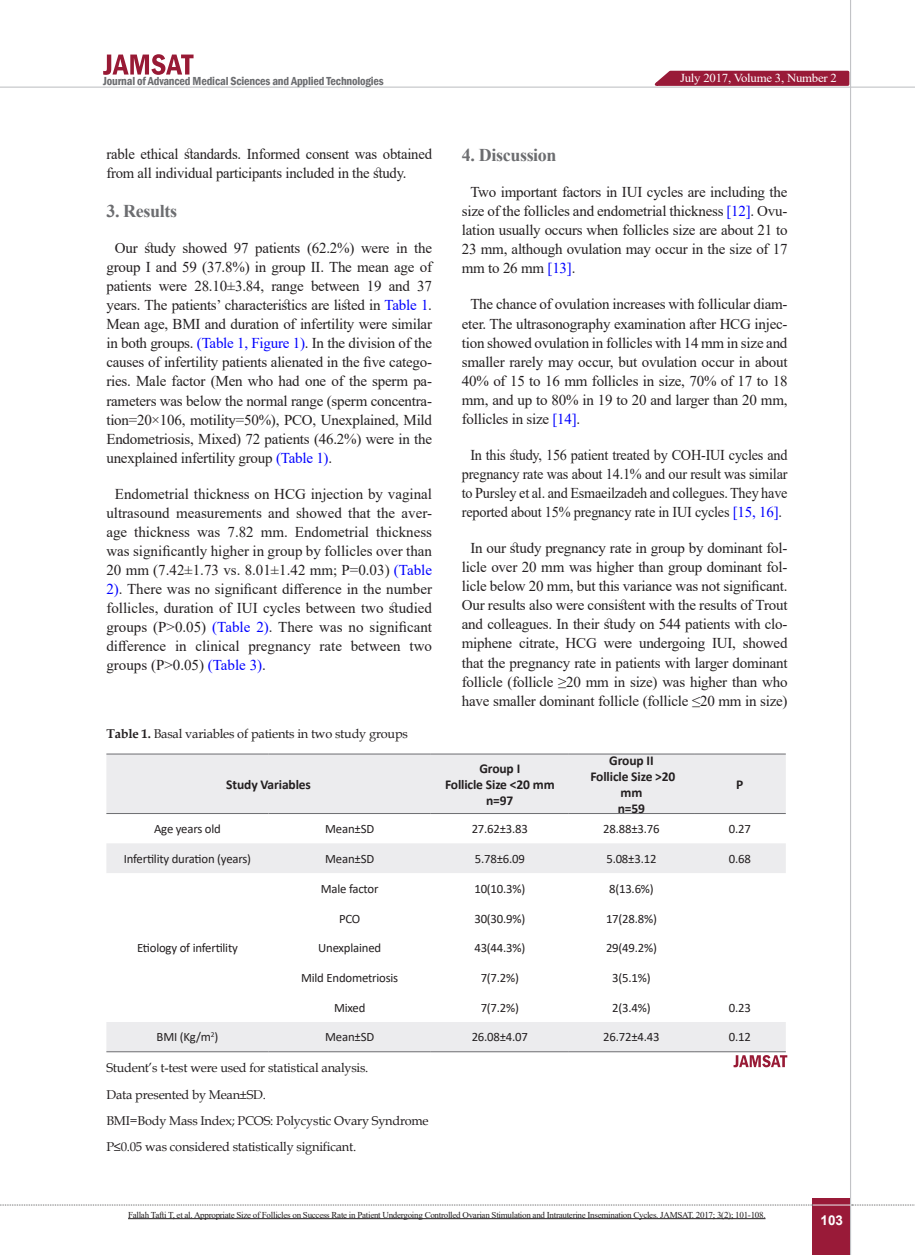
<style>
.page{position:relative;width:915px;height:1255px;background:#fff}
.page>*{position:absolute;margin:0;border:0;box-sizing:border-box;transform-origin:0 0}
.t1{font:700 18px "Times New Roman";letter-spacing:-.02em;color:#6c6d70}
.t2{font:15px/19px "Times New Roman";letter-spacing:-.015em;color:#231f20;text-align:justify}
.t3{font:15px/19px "Times New Roman";letter-spacing:-.015em;color:#231f20;text-align:center;scale:.95 1}
.t4{font:700 13.5px/16.2px "Calibri";letter-spacing:-.01em;color:#231f20;text-align:center}
.t5{font:700 13.5px "Arial";color:#fff}
.t6{font:12.75px "Calibri";letter-spacing:-.015em;color:#231f20}
.t7{font:12.75px/26.2px "Book Antiqua";letter-spacing:-.015em;color:#231f20}
.t8{font:12.15px "Times New Roman";letter-spacing:-.015em;color:#fff;scale:1.05 1}
.t9{font:600 condensed 12px "Franklin Gothic";letter-spacing:-.015em;color:#6c6d70}
.t10{font:9px "Times New Roman";letter-spacing:-.03em;color:#231f20}
.t11{font:7.5px "Calibri";color:#231f20}
.s1{color:#00f}
.s2{font-weight:700}
.s3{font-size:12.75px}
</style>
<div class="page">
<div style="left:812px;top:1198px;width:38px;height:56px;background:#991a38"></div>
<hr style="left:849px;top:0;width:1px;height:1254px;background:#c2c3c6">
<hr style="left:0;top:87px;width:914px;height:1px;background:#c2c3c6">
<hr style="left:812px;top:1204px;width:38px;height:1px;background:#ececee">
<svg style="left:0;top:1204px;width:812px;height:1px"></svg>
<svg style="left:851px;top:1204px;width:64px;height:1px"></svg>
<svg style="left:103px;top:54px;width:90px;height:21px"></svg>
<hr style="left:128px;top:1218px;width:637px;height:1px;background:#231f20">
<svg style="left:106px;top:754px;width:679px;height:297px"></svg>
<hr style="left:693px;top:753px;width:92px;height:1px;background:#6c6d70">
<hr style="left:568px;top:753px;width:125px;height:1px;background:#6c6d70">
<hr style="left:430px;top:753px;width:138px;height:1px;background:#6c6d70">
<hr style="left:268px;top:753px;width:162px;height:1px;background:#6c6d70">
<hr style="left:106px;top:753px;width:162px;height:1px;background:#6c6d70">
<hr style="left:693px;top:813px;width:92px;height:1px;background:#6c6d70">
<hr style="left:568px;top:813px;width:125px;height:1px;background:#6c6d70">
<hr style="left:430px;top:813px;width:138px;height:1px;background:#6c6d70">
<hr style="left:268px;top:813px;width:162px;height:1px;background:#6c6d70">
<hr style="left:106px;top:813px;width:162px;height:1px;background:#6c6d70">
<hr style="left:693px;top:1051px;width:92px;height:1px;background:#6c6d70">
<hr style="left:568px;top:1051px;width:125px;height:1px;background:#6c6d70">
<hr style="left:430px;top:1051px;width:138px;height:1px;background:#6c6d70">
<hr style="left:268px;top:1051px;width:162px;height:1px;background:#6c6d70">
<hr style="left:106px;top:1051px;width:162px;height:1px;background:#6c6d70">
<svg style="left:733px;top:1055px;width:54px;height:12px"></svg>
<svg style="left:648px;top:69px;width:202px;height:18px;background:#ad4a61"></svg>
<p class="t9" style="left:103px;top:73px;width:282px">Journal of Advanced Medical Sciences and Applied Technologies</p>
<p class="t8" style="left:679px;top:69px;width:151px">July 2017, Volume 3, Number 2</p>
<p class="t2" style="left:106px;top:144px;width:327px">rable ethical standards. Informed consent was obtained from all individual participants included in the study.</p>
<p class="t1" style="left:106px;top:198px;width:72px">3. Results</p>
<p class="t2" style="left:106px;top:238px;width:327px;text-indent:9px">Our study showed 97 patients (62.2%) were in the group I and 59 (37.8%) in group II. The mean age of patients were 28.10±3.84, range between 19 and 37 years. The patients’ characteristics are listed in <span class="s1">Table 1</span>.<br>Mean age, BMI and duration of infertility were similar in both groups. <span class="s1">(Table 1, Figure 1)</span>. In the division of the causes of infertility patients alienated in the five catego&shy;ries. Male factor (Men who had one of the sperm pa&shy;rameters was below the normal range (sperm concentra&shy;tion=20×106, motility=50%), PCO, Unexplained, Mild Endometriosis, Mixed) 72 patients (46.2%) were in the unexplained infertility group <span class="s1">(Table 1)</span>.</p>
<p class="t2" style="left:106px;top:484px;width:327px;text-indent:9px">Endometrial thickness on HCG injection by vaginal ultrasound measurements and showed that the aver&shy;age thickness was 7.82 mm. Endometrial thickness was significantly higher in group by follicles over than 20 mm (7.42±1.73 vs. 8.01±1.42 mm; P=0.03) <span class="s1">(Table 2)</span>. There was no significant difference in the number follicles, duration of IUI cycles between two studied groups (P&gt;0.05) <span class="s1">(Table 2)</span>. There was no significant difference in clinical pregnancy rate between two groups (P&gt;0.05) <span class="s1">(Table 3)</span>.</p>
<p class="t7" style="left:106px;top:720px;width:303px"><span class="s2">Table 1.</span> Basal variables of patients in two study groups</p>
<p class="t4" style="left:226px;top:776px;width:86px">Study Variables</p>
<p class="t1" style="left:461px;top:142px;width:96px">4. Discussion</p>
<p class="t2" style="left:461px;top:182px;width:327px;text-indent:9px">Two important factors in IUI cycles are including the size of the follicles and endometrial thickness <span class="s1">[12]</span>. Ovu&shy;lation usually occurs when follicles size are about 21 to 23 mm, although ovulation may occur in the size of 17 mm to 26 mm <span class="s1">[13]</span>.</p>
<p class="t2" style="left:461px;top:294px;width:327px;text-indent:9px">The chance of ovulation increases with follicular diam&shy;eter. The ultrasonography examination after HCG injec&shy;tion showed ovulation in follicles with 14 mm in size and smaller rarely may occur, but ovulation occur in about 40% of 15 to 16 mm follicles in size, 70% of 17 to 18 mm, and up to 80% in 19 to 20 and larger than 20 mm, follicles in size <span class="s1">[14]</span>.</p>
<p class="t3" style="left:461px;top:445px;width:344px">In this study, 156 patient treated by COH-IUI cycles and pregnancy rate was about 14.1% and our result was similar to Pursley et al. and Esmaeilzadeh and collegues. They have reported about 15% pregnancy rate in IUI cycles <span class="s1">[15, 16]</span>.</p>
<p class="t2" style="left:461px;top:538px;width:327px;text-align:center">In our study pregnancy rate in group by dominant fol&shy;licle over 20 mm was higher than group dominant fol&shy;licle below 20 mm, but this variance was not significant.<br>Our results also were consistent with the results of Trout and colleagues. In their study on 544 patients with clo&shy;miphene citrate, HCG were undergoing IUI, showed that the pregnancy rate in patients with larger dominant follicle (follicle ≥20 mm in size) was higher than who have smaller dominant follicle (follicle ≤20 mm in size)</p>
<p class="t4" style="left:445px;top:759px;width:111px">Group I<br>Follicle Size &lt;20 mm n=97</p>
<p class="t4" style="left:590px;top:751px;width:86px">Group II<br>Follicle Size &gt;20 mm<br>n=59</p>
<p class="t4" style="left:736px;top:776px;width:9px">P</p>
<p class="t6" style="left:154px;top:820px;width:68px">Age years old</p>
<p class="t6" style="left:325px;top:820px;width:50px">Mean±SD</p>
<p class="t6" style="left:471px;top:820px;width:58px">27.62±3.83</p>
<p class="t6" style="left:603px;top:820px;width:58px">28.88±3.76</p>
<p class="t6" style="left:728px;top:820px;width:24px">0.27</p>
<p class="t6" style="left:124px;top:849px;width:129px">Infertility duration (years)</p>
<p class="t6" style="left:325px;top:849px;width:50px">Mean±SD</p>
<p class="t6" style="left:474px;top:849px;width:52px">5.78±6.09</p>
<p class="t6" style="left:606px;top:849px;width:52px">5.08±3.12</p>
<p class="t6" style="left:728px;top:849px;width:24px">0.68</p>
<p class="t6" style="left:321px;top:879px;width:59px">Male factor</p>
<p class="t6" style="left:474px;top:879px;width:52px">10(10.3%)</p>
<p class="t6" style="left:609px;top:879px;width:46px">8(13.6%)</p>
<p class="t6" style="left:137px;top:939px;width:102px">Etiology of infertility</p>
<p class="t6" style="left:339px;top:909px;width:23px">PCO</p>
<p class="t6" style="left:474px;top:909px;width:52px">30(30.9%)</p>
<p class="t6" style="left:605px;top:909px;width:52px">17(28.8%)</p>
<p class="t6" style="left:318px;top:939px;width:65px">Unexplained</p>
<p class="t6" style="left:474px;top:939px;width:52px">43(44.3%)</p>
<p class="t6" style="left:605px;top:939px;width:52px">29(49.2%)</p>
<p class="t6" style="left:301px;top:969px;width:99px">Mild Endometriosis</p>
<p class="t6" style="left:480px;top:969px;width:40px">7(7.2%)</p>
<p class="t6" style="left:612px;top:969px;width:40px">3(5.1%)</p>
<p class="t6" style="left:334px;top:998px;width:33px">Mixed</p>
<p class="t6" style="left:480px;top:998px;width:40px">7(7.2%)</p>
<p class="t6" style="left:612px;top:998px;width:40px">2(3.4%)</p>
<p class="t6" style="left:728px;top:998px;width:24px">0.23</p>
<p class="t6" style="left:156px;top:1028px;width:56px">BMI (Kg/m</p>
<p class="t6" style="left:325px;top:1028px;width:50px">Mean±SD</p>
<p class="t6" style="left:471px;top:1028px;width:58px">26.08±4.07</p>
<p class="t6" style="left:603px;top:1028px;width:58px">26.72±4.43</p>
<p class="t6" style="left:728px;top:1028px;width:24px">0.12</p>
<p class="t11" style="left:211px;top:1029px;width:9px">2<span class="s3">)</span></p>
<p class="t7" style="left:106px;top:1054px;width:324px">Student’s t-test were used for statistical analysis.<br>Data presented by Mean±SD.<br>BMI=Body Mass Index; PCOS: Polycystic Ovary Syndrome P≤0.05 was considered statistically significant.</p>
<p class="t10" style="left:128px;top:1208px;width:639px">Fallah Tafti T, et al. Appropriate Size of Follicles on Success Rate in Patient Undergoing Controlled Ovarian Stimulation and Intrauterine Insemination Cycles. JAMSAT. 2017; 3(2); 101-108.</p>
<p class="t5" style="left:820px;top:1210px;width:24px">103</p>
</div>
